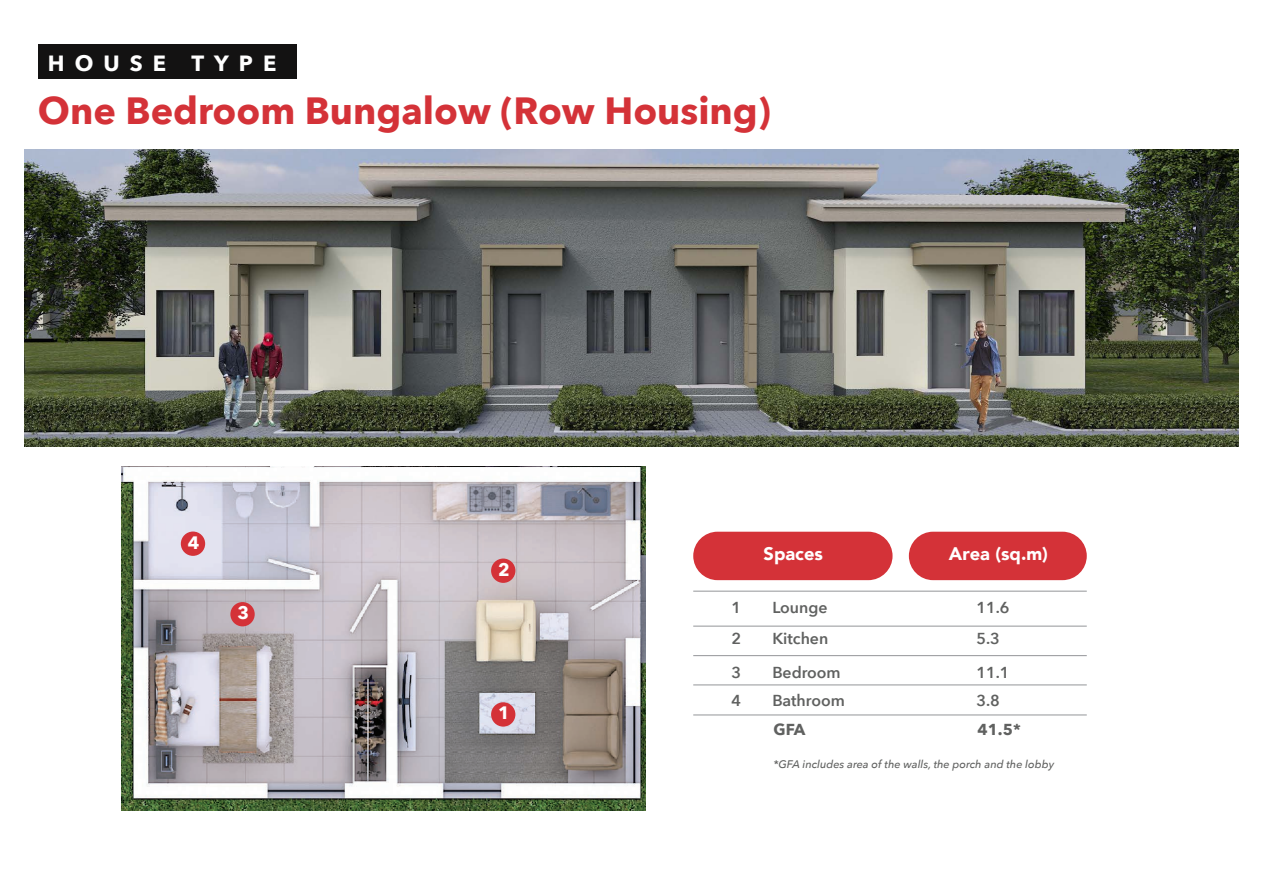
<style>
.page{position:relative;width:1263px;height:893px;background:#fff}
.page>*{position:absolute;margin:0;border:0;box-sizing:border-box;transform-origin:0 0}
.t1{font:700 37.8px "Avenir Next";color:#d43238}
.t2{font:700 21.9px "Avenir Next";letter-spacing:.46em;color:#fff}
.t3{font:900 18.15px "Avenir";color:#fff}
.t4{font:700 18px "Avenir Next";color:#fff}
.t5{font:600 15.9px "Avenir Next";color:#606160}
.t6{font:700 15.9px "Avenir Next";color:#606160}
.t7{font:italic 500 10.95px "Avenir Next";color:#606160}
</style>
<div class="page">
<div style="left:39px;top:44px;width:258px;height:35px;background:#131212"></div>
<img style="left:25px;top:149px;width:1213px;height:297px">
<img style="left:121px;top:467px;width:524px;height:343px">
<div style="left:693px;top:532px;width:199px;height:48px;background:#d43238;border-radius:24px"></div>
<div style="left:909px;top:532px;width:178px;height:48px;background:#d43238;border-radius:24px"></div>
<hr style="left:693px;top:626px;width:394px;height:1px;background:#939598">
<hr style="left:693px;top:655px;width:394px;height:1px;background:#939598">
<hr style="left:693px;top:684px;width:394px;height:1px;background:#939598">
<hr style="left:693px;top:715px;width:394px;height:1px;background:#939598">
<hr style="left:693px;top:591px;width:394px;height:1px;background:#939598">
<div style="left:491px;top:702px;width:24px;height:25px;background:#d43238;border-radius:50%"></div>
<div style="left:491px;top:559px;width:24px;height:24px;background:#d43238;border-radius:50%"></div>
<div style="left:230px;top:602px;width:25px;height:24px;background:#d43238;border-radius:50%"></div>
<div style="left:181px;top:531px;width:24px;height:25px;background:#d43238;border-radius:50%"></div>
<h2 class="t2" style="left:48px;top:45px;width:230px">HOUSE TYPE</h2>
<h1 class="t1" style="left:38px;top:78px;width:734px">One Bedroom Bungalow (Row Housing)</h1>
<p class="t4" style="left:188px;top:527px;width:13px">4</p>
<p class="t4" style="left:237px;top:597px;width:13px">3</p>
<p class="t4" style="left:498px;top:554px;width:13px">2</p>
<p class="t4" style="left:498px;top:697px;width:13px">1</p>
<p class="t3" style="left:763px;top:538px;width:61px">Spaces</p>
<p class="t3" style="left:949px;top:538px;width:101px">Area (sq.m)</p>
<p class="t5" style="left:731px;top:594px;width:11px">1</p>
<p class="t5" style="left:772px;top:594px;width:57px">Lounge</p>
<p class="t5" style="left:976px;top:594px;width:35px">11.6</p>
<p class="t5" style="left:731px;top:625px;width:11px">2</p>
<p class="t5" style="left:772px;top:625px;width:57px">Kitchen</p>
<p class="t5" style="left:976px;top:625px;width:25px">5.3</p>
<p class="t5" style="left:731px;top:659px;width:11px">3</p>
<p class="t5" style="left:772px;top:659px;width:70px">Bedroom</p>
<p class="t5" style="left:976px;top:659px;width:35px">11.1</p>
<p class="t5" style="left:731px;top:687px;width:11px">4</p>
<p class="t5" style="left:772px;top:687px;width:74px">Bathroom</p>
<p class="t5" style="left:976px;top:687px;width:25px">3.8</p>
<p class="t6" style="left:773px;top:716px;width:34px">GFA</p>
<p class="t6" style="left:977px;top:716px;width:45px">41.5*</p>
<p class="t7" style="left:773px;top:755px;width:282px">*GFA includes area of the walls, the porch and the lobby</p>
</div>
